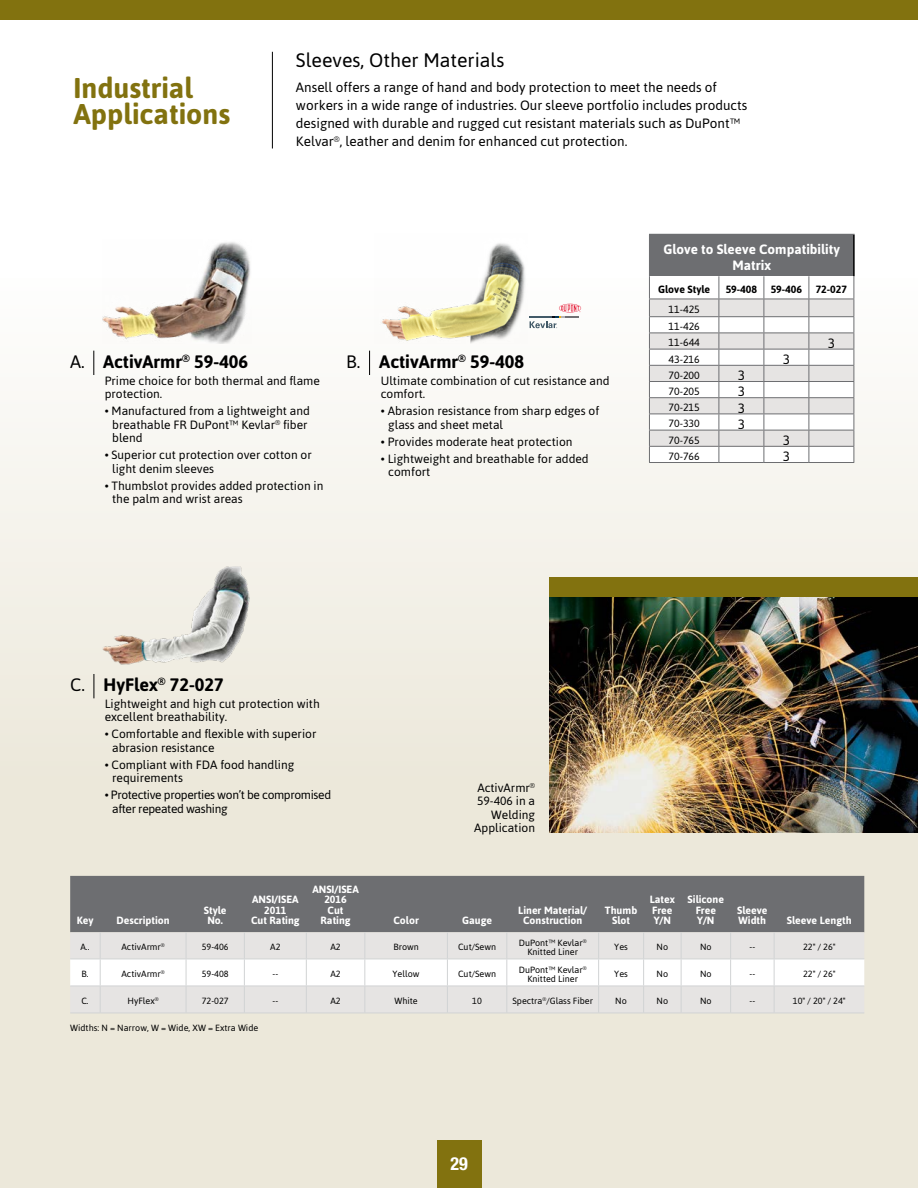
<style>
.page{position:relative;width:918px;height:1188px;background:#fff}
.page>*{position:absolute;margin:0;border:0;box-sizing:border-box;transform-origin:0 0}
.t1{font:700 28.5px/25.5px "Asap";color:#82720f}
.t2{font:19.5px "Asap";color:#000}
.t3{font:700 18px "Asap";color:#000}
.t4{font:700 condensed 18px "Helvetica Neue LT Std";color:#fff}
.t5{font:13.5px/18px "Asap";color:#000}
.t6{font:700 13.5px/16.2px "Asap";color:#fff;text-align:center}
.t7{font:12px/13.5px "Asap";color:#000}
.t8{font:12px/13.5px "Asap";letter-spacing:-.03em;color:#000}
.t9{font:700 10.5px/10.5px "Asap";color:#fff;text-align:center}
.t10{font:10.5px/16.6px "Asap";color:#000;text-align:justify}
.t11{font:700 10.5px "Asap";color:#000}
.t12{font:9px/9px "Asap";color:#000;text-align:center}
.s1{font-weight:400}
</style>
<div class="page">
<div style="left:0;top:279px;width:918px;height:909px;background:linear-gradient(to bottom,#faf9f6,#e7e2d1)"></div>
<div style="left:0;top:0;width:918px;height:20px;background:#82720f"></div>
<div style="left:437px;top:1141px;width:44px;height:47px;background:#82720f"></div>
<div style="left:70px;top:876px;width:794px;height:56px;background:#6d6e71"></div>
<svg style="left:70px;top:932px;width:794px;height:81px"></svg>
<hr style="left:70px;top:1013px;width:30px;height:1px;background:#d1d3d4">
<hr style="left:100px;top:1013px;width:86px;height:1px;background:#d1d3d4">
<hr style="left:186px;top:1013px;width:58px;height:1px;background:#d1d3d4">
<hr style="left:244px;top:1013px;width:62px;height:1px;background:#d1d3d4">
<hr style="left:306px;top:1013px;width:59px;height:1px;background:#d1d3d4">
<hr style="left:365px;top:1013px;width:82px;height:1px;background:#d1d3d4">
<hr style="left:447px;top:1013px;width:60px;height:1px;background:#d1d3d4">
<hr style="left:507px;top:1013px;width:92px;height:1px;background:#d1d3d4">
<hr style="left:599px;top:1013px;width:45px;height:1px;background:#d1d3d4">
<hr style="left:644px;top:1013px;width:37px;height:1px;background:#d1d3d4">
<hr style="left:681px;top:1013px;width:50px;height:1px;background:#d1d3d4">
<hr style="left:731px;top:1013px;width:43px;height:1px;background:#d1d3d4">
<hr style="left:774px;top:1013px;width:90px;height:1px;background:#d1d3d4">
<div style="left:649px;top:234px;width:205px;height:42px;background:#6d6e71"></div>
<hr style="left:853px;top:235px;width:2px;height:41px;background:#000">
<hr style="left:809px;top:234px;width:46px;height:1px;background:#6d6e71">
<svg style="left:649px;top:276px;width:206px;height:187px"></svg>
<div style="left:549px;top:578px;width:369px;height:19px;background:#82720f"></div>
<img style="left:549px;top:597px;width:369px;height:235px">
<img style="left:102px;top:563px;width:149px;height:103px">
<svg style="left:94px;top:674px;width:1px;height:24px"></svg>
<hr style="left:272px;top:52px;width:1px;height:96px;background:#000">
<img style="left:102px;top:242px;width:149px;height:101px">
<svg style="left:93px;top:351px;width:1px;height:24px"></svg>
<img style="left:375px;top:243px;width:152px;height:100px">
<svg style="left:530px;top:304px;width:51px;height:24px"></svg>
<svg style="left:369px;top:351px;width:1px;height:24px"></svg>
<h1 class="t1" style="left:74px;top:74px;width:158px">Industrial<br>Applications</h1>
<h2 class="t2" style="left:296px;top:48px;width:210px">Sleeves, Other Materials</h2>
<p class="t5" style="left:296px;top:78px;width:453px">Ansell offers a range of hand and body protection to meet the needs of workers in a wide range of industries. Our sleeve portfolio includes products designed with durable and rugged cut resistant materials such as DuPont™ Kelvar<sup>®</sup>, leather and denim for enhanced cut protection.</p>
<p class="t6" style="left:663px;top:241px;width:178px">Glove to Sleeve Compatibility<br>Matrix</p>
<p class="t11" style="left:658px;top:282px;width:54px">Glove Style</p>
<p class="t11" style="left:726px;top:282px;width:33px">59-408</p>
<p class="t11" style="left:771px;top:282px;width:33px">59-406</p>
<p class="t11" style="left:816px;top:282px;width:33px">72-027</p>
<p class="t10" style="left:668px;top:301px;width:33px">11-425<br>11-426<br>11-644</p>
<p class="t5" style="left:828px;top:334px;width:9px">3</p>
<h3 class="t3" style="left:70px;top:349px;width:179px"><span class="s1">A.</span> ActivArmr<sup>®</sup> 59-406</h3>
<p class="t7" style="left:105px;top:373px;width:217px">Prime choice for both thermal and flame protection.</p>
<p class="t7" style="left:112px;top:404px;width:199px;text-indent:-7px">• Manufactured from a lightweight and breathable FR DuPont™ Kevlar<sup>®</sup> fiber blend</p>
<p class="t7" style="left:112px;top:448px;width:201px;text-indent:-8px">• Superior cut protection over cotton or light denim sleeves</p>
<p class="t7" style="left:112px;top:478px;width:213px;text-indent:-8px">• Thumbslot provides added protection in the palm and wrist areas</p>
<h3 class="t3" style="left:346px;top:349px;width:179px"><span class="s1">B.</span> ActivArmr<sup>®</sup> 59-408</h3>
<p class="t7" style="left:381px;top:373px;width:230px">Ultimate combination of cut resistance and comfort.</p>
<p class="t7" style="left:388px;top:404px;width:212px;text-indent:-7px">• Abrasion resistance from sharp edges of glass and sheet metal</p>
<p class="t7" style="left:381px;top:434px;width:193px">• Provides moderate heat protection</p>
<p class="t7" style="left:388px;top:451px;width:202px;text-indent:-7px">• Lightweight and breathable for added comfort</p>
<p class="t10" style="left:668px;top:350px;width:33px">43-216</p>
<p class="t5" style="left:783px;top:350px;width:9px">3</p>
<p class="t10" style="left:668px;top:366px;width:33px">70-200</p>
<p class="t5" style="left:738px;top:366px;width:9px">3</p>
<p class="t10" style="left:668px;top:383px;width:33px">70-205</p>
<p class="t5" style="left:738px;top:382px;width:9px">3</p>
<p class="t10" style="left:668px;top:399px;width:33px">70-215</p>
<p class="t5" style="left:738px;top:398px;width:9px">3</p>
<p class="t10" style="left:668px;top:415px;width:33px">70-330</p>
<p class="t5" style="left:738px;top:415px;width:9px">3</p>
<p class="t10" style="left:668px;top:431px;width:33px">70-765</p>
<p class="t5" style="left:783px;top:431px;width:9px">3</p>
<p class="t10" style="left:668px;top:447px;width:33px">70-766</p>
<p class="t5" style="left:783px;top:447px;width:9px">3</p>
<h3 class="t3" style="left:70px;top:672px;width:155px"><span class="s1">C.</span> HyFlex<sup>®</sup> 72-027</h3>
<p class="t7" style="left:105px;top:696px;width:217px">Lightweight and high cut protection with excellent breathability.</p>
<p class="t7" style="left:112px;top:727px;width:206px;text-indent:-8px">• Comfortable and flexible with superior abrasion resistance</p>
<p class="t7" style="left:112px;top:757px;width:184px;text-indent:-8px">• Compliant with FDA food handling requirements</p>
<p class="t8" style="left:112px;top:788px;width:220px;text-indent:-8px">• Protective properties won’t be compromised after repeated washing</p>
<p class="t7" style="left:474px;top:780px;width:63px;text-align:right">ActivArmr<sup>®<br></sup>59-406 in a<br>Welding<br>Application</p>
<p class="t9" style="left:77px;top:915px;width:18px">Key</p>
<p class="t9" style="left:117px;top:915px;width:55px">Description</p>
<p class="t9" style="left:204px;top:904px;width:24px">Style<br>No.</p>
<p class="t9" style="left:251px;top:894px;width:50px">ANSI/ISEA<br>2011<br>Cut Rating</p>
<p class="t9" style="left:312px;top:883px;width:48px">ANSI/ISEA<br>2016<br>Cut<br>Rating</p>
<p class="t9" style="left:393px;top:915px;width:27px">Color</p>
<p class="t9" style="left:462px;top:915px;width:32px">Gauge</p>
<p class="t9" style="left:518px;top:904px;width:70px">Liner Material/<br>Construction</p>
<p class="t9" style="left:605px;top:904px;width:34px">Thumb<br>Slot</p>
<p class="t9" style="left:650px;top:894px;width:27px;text-align:left">Latex<br>Free<br>Y/N</p>
<p class="t9" style="left:688px;top:894px;width:38px">Silicone<br>Free<br>Y/N</p>
<p class="t9" style="left:737px;top:904px;width:32px;text-align:left">Sleeve<br>Width</p>
<p class="t9" style="left:787px;top:915px;width:66px">Sleeve Length</p>
<p class="t12" style="left:80px;top:942px;width:8px">A..</p>
<p class="t12" style="left:121px;top:942px;width:45px">ActivArmr<sup>®</sup></p>
<p class="t12" style="left:202px;top:942px;width:28px">59-406</p>
<p class="t12" style="left:270px;top:942px;width:12px">A2</p>
<p class="t12" style="left:330px;top:942px;width:12px">A2</p>
<p class="t12" style="left:393px;top:942px;width:27px">Brown</p>
<p class="t12" style="left:458px;top:942px;width:40px">Cut/Sewn</p>
<p class="t12" style="left:519px;top:938px;width:69px">DuPont™ Kevlar<sup>®<br></sup>Knitted Liner</p>
<p class="t12" style="left:614px;top:942px;width:15px">Yes</p>
<p class="t12" style="left:657px;top:942px;width:13px">No</p>
<p class="t12" style="left:700px;top:942px;width:13px">No</p>
<p class="t12" style="left:749px;top:942px;width:7px">--</p>
<p class="t12" style="left:803px;top:942px;width:34px">22" / 26"</p>
<p class="t12" style="left:81px;top:969px;width:8px">B.</p>
<p class="t12" style="left:121px;top:969px;width:45px">ActivArmr<sup>®</sup></p>
<p class="t12" style="left:202px;top:969px;width:28px">59-408</p>
<p class="t12" style="left:272px;top:969px;width:7px">--</p>
<p class="t12" style="left:330px;top:969px;width:12px">A2</p>
<p class="t12" style="left:393px;top:969px;width:29px">Yellow</p>
<p class="t12" style="left:458px;top:969px;width:40px">Cut/Sewn</p>
<p class="t12" style="left:519px;top:965px;width:69px">DuPont™ Kevlar<sup>®<br></sup>Knitted Liner</p>
<p class="t12" style="left:614px;top:969px;width:15px">Yes</p>
<p class="t12" style="left:657px;top:969px;width:13px">No</p>
<p class="t12" style="left:700px;top:969px;width:13px">No</p>
<p class="t12" style="left:749px;top:969px;width:7px">--</p>
<p class="t12" style="left:803px;top:969px;width:34px">22" / 26"</p>
<p class="t12" style="left:81px;top:996px;width:8px">C.</p>
<p class="t12" style="left:128px;top:996px;width:33px">HyFlex<sup>®</sup></p>
<p class="t12" style="left:202px;top:996px;width:28px">72-027</p>
<p class="t12" style="left:272px;top:996px;width:7px">--</p>
<p class="t12" style="left:330px;top:996px;width:12px">A2</p>
<p class="t12" style="left:394px;top:996px;width:25px">White</p>
<p class="t12" style="left:472px;top:996px;width:11px">10</p>
<p class="t12" style="left:512px;top:996px;width:82px">Spectra<sup>®</sup>/Glass Fiber</p>
<p class="t12" style="left:615px;top:996px;width:13px">No</p>
<p class="t12" style="left:657px;top:996px;width:13px">No</p>
<p class="t12" style="left:700px;top:996px;width:13px">No</p>
<p class="t12" style="left:749px;top:996px;width:7px">--</p>
<p class="t12" style="left:793px;top:996px;width:54px">10" / 20" / 24"</p>
<p class="t12" style="left:70px;top:1023px;width:190px">Widths: N = Narrow, W = Wide, XW = Extra Wide</p>
<h3 class="t4" style="left:450px;top:1153px;width:19px">29</h3>
</div>
